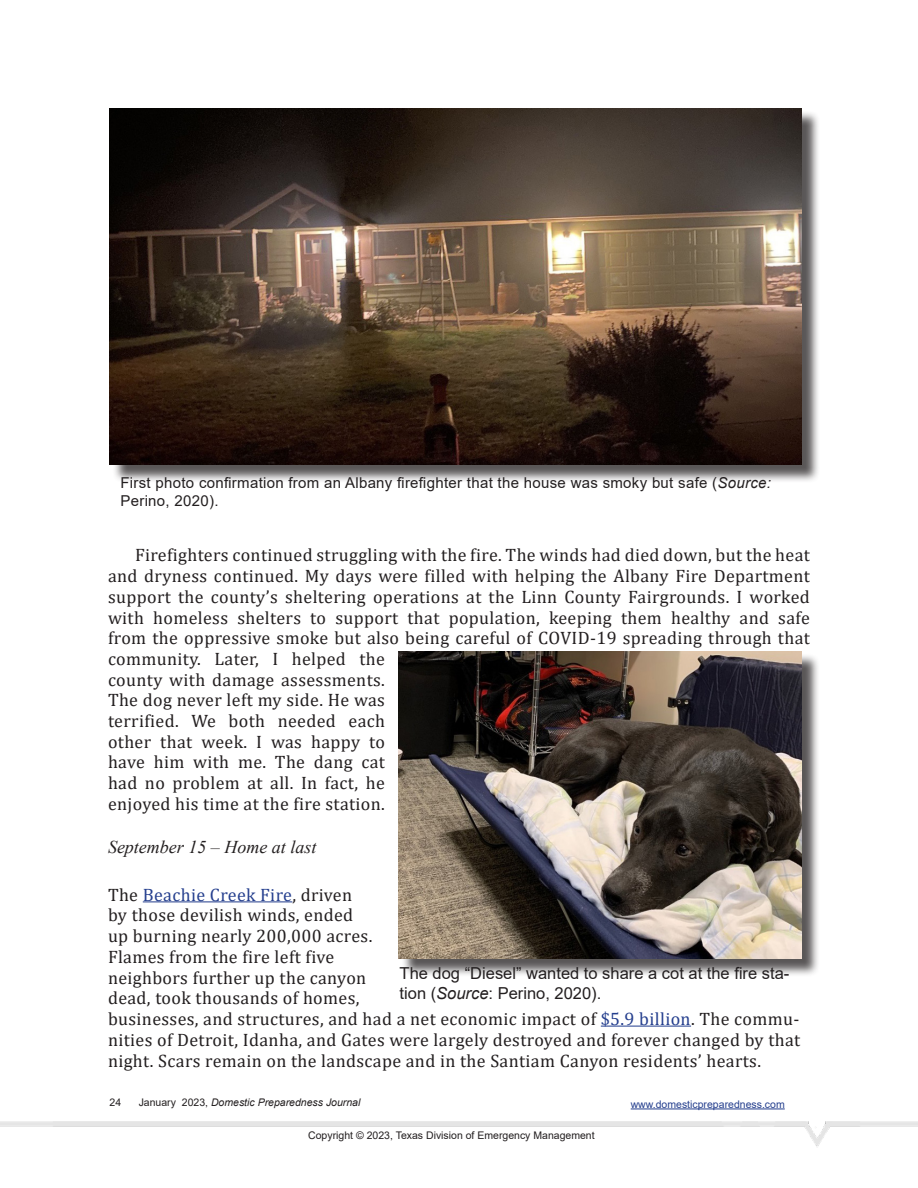
<style>
.page{position:relative;width:918px;height:1188px;background:#fff}
.page>*{position:absolute;margin:0;border:0;box-sizing:border-box;transform-origin:0 0}
.t1{font:18px/20.7px "Cambria";letter-spacing:.02em;color:#231f20}
.t2{font:italic 18px "Times New Roman";color:#231f20}
.t3{font:16.5px/19.8px "Arial";color:#231f20}
.t4{font:15px/18px "Arial";letter-spacing:.02em;color:#231f20}
.t5{font:10.5px "Arial";color:#231f20}
.t6{font:italic 10.5px "Arial";color:#231f20}
.t7{font:10.5px "Arial";color:#253f8e}
.s1{font-style:italic}
.s2{color:#253f8e}
.s3{font-style:normal}
</style>
<div class="page">
<img style="left:0;top:1121px;width:918px;height:26px">
<hr style="left:631px;top:1109px;width:154px;height:1px;background:#253f8e">
<hr style="left:143px;top:901px;width:149px;height:1px;background:#253f8e">
<hr style="left:601px;top:1026px;width:90px;height:1px;background:#253f8e">
<div style="left:112px;top:110px;width:708px;height:373px;background:#231f20;opacity:.75"></div>
<img style="left:110px;top:108px;width:691px;height:356px">
<div style="left:401px;top:654px;width:419px;height:323px;background:#231f20;opacity:.75"></div>
<img style="left:398px;top:651px;width:403px;height:307px">
<p class="t4" style="left:120px;top:473px;width:652px">First photo confirmation from an Albany firefighter that the house was smoky but safe (<span class="s1">Source:<br></span>Perino, 2020).</p>
<p class="t1" style="left:108px;top:545px;width:704px;text-indent:27px">Firefighters continued struggling with the fire. The winds had died down, but the heat and dryness continued. My days were filled with helping the Albany Fire Department support the county’s sheltering operations at the Linn County Fairgrounds. I worked with homeless shelters to support that population, keeping them healthy and safe from the oppressive smoke but also being careful of COVID-19 spreading through that community. Later, I helped the<br>county with damage assessments.<br>The dog never left my side. He was<br>terrified. We both needed each<br>other that week. I was happy to<br>have him with me. The dang cat<br>had no problem at all. In fact, he<br>enjoyed his time at the fire station.</p>
<p class="t2" style="left:108px;top:835px;width:210px">September 15 – Home at last</p>
<p class="t1" style="left:108px;top:884px;width:694px">The <span class="s2">Beachie Creek Fire</span>, driven<br>by those devilish winds, ended<br>up burning nearly 200,000 acres.<br>Flames from the fire left five<br>neighbors further up the canyon<br>dead, took thousands of homes,<br>businesses, and structures, and had a net economic impact of <span class="s2">$5.9 billion</span>. The commu&shy;nities of Detroit, Idanha, and Gates were largely destroyed and forever changed by that night. Scars remain on the landscape and in the Santiam Canyon residents’ hearts.</p>
<p class="t3" style="left:400px;top:963px;width:391px">The dog “Diesel” wanted to share a cot at the fire sta&shy;tion (<span class="s1">Source</span>: Perino, 2020).</p>
<p class="t5" style="left:110px;top:1095px;width:13px">24</p>
<p class="t6" style="left:139px;top:1095px;width:223px"><span class="s3">January 2023,</span> Domestic Preparedness Journal</p>
<p class="t7" style="left:631px;top:1097px;width:156px">www.domesticpreparedness.com</p>
<p class="t5" style="left:308px;top:1128px;width:288px">Copyright © 2023, Texas Division of Emergency Management</p>
</div>
